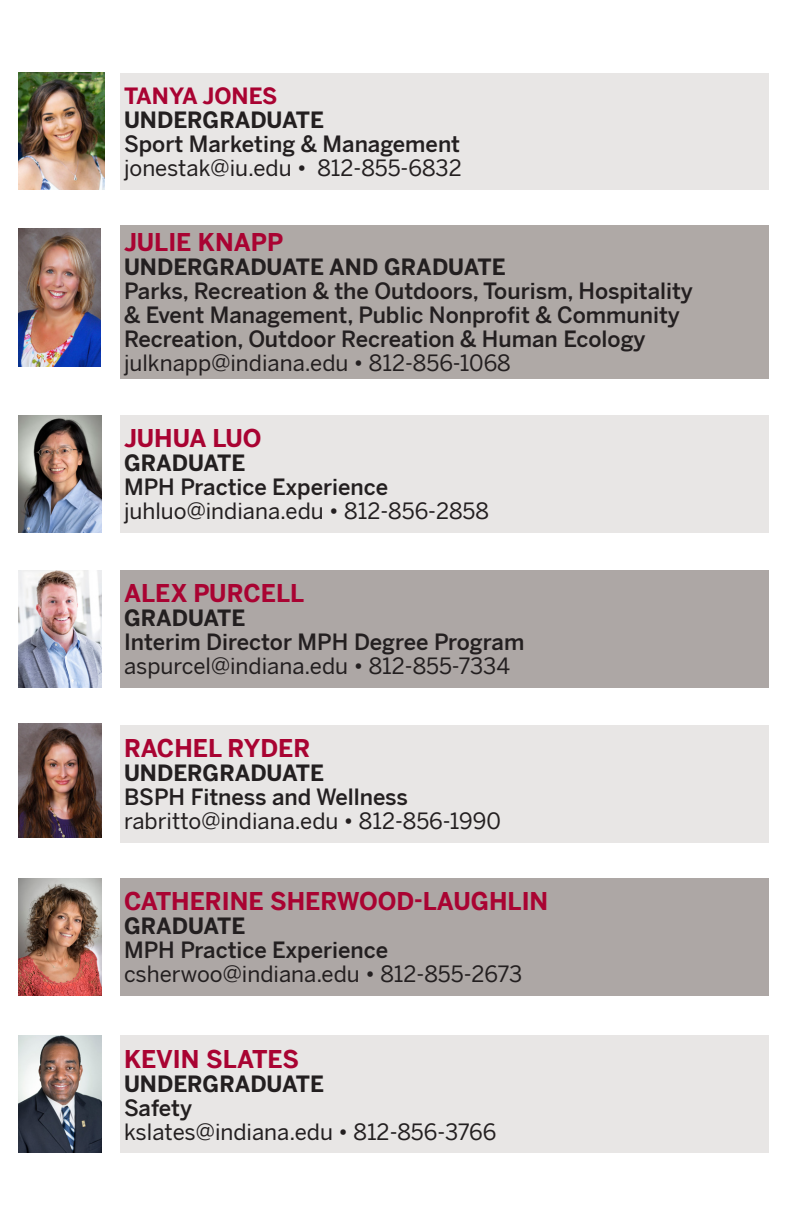
<style>
.page{position:relative;width:793px;height:1225px;background:#fff}
.page>*{position:absolute;margin:0;border:0;box-sizing:border-box;transform-origin:0 0}
.t1{font:700 24px "Benton Sans";color:#a90332}
.t2{font:500 22px/24px "Benton Sans";color:#231f20}
.t3{font:22px "Benton Sans";color:#231f20}
.t4{font:700 22px "Benton Sans";color:#231f20}
.t5{font:700 22px "Benton Sans";color:#a90332}
.s1{font-weight:400}
</style>
<div class="page">
<img style="left:18px;top:724px;width:84px;height:113px">
<img style="left:18px;top:878px;width:84px;height:117px">
<img style="left:18px;top:570px;width:84px;height:117px">
<div style="left:120px;top:725px;width:648px;height:117px;background:#e8e6e5"></div>
<div style="left:120px;top:878px;width:648px;height:117px;background:#ada7a5"></div>
<div style="left:120px;top:570px;width:648px;height:117px;background:#ada7a5"></div>
<img style="left:18px;top:1035px;width:84px;height:117px">
<div style="left:120px;top:1035px;width:648px;height:117px;background:#e8e6e5"></div>
<img style="left:18px;top:415px;width:84px;height:117px">
<div style="left:120px;top:415px;width:648px;height:117px;background:#e8e6e5"></div>
<div style="left:120px;top:225px;width:648px;height:153px;background:#afa9a6"></div>
<img style="left:18px;top:228px;width:83px;height:138px">
<img style="left:18px;top:73px;width:86px;height:117px">
<div style="left:120px;top:73px;width:648px;height:116px;background:#e8e6e5"></div>
<p class="t5" style="left:124px;top:82px;width:155px">TANYA JONES</p>
<p class="t4" style="left:124px;top:106px;width:201px">UNDERGRADUATE</p>
<p class="t2" style="left:124px;top:132px;width:337px">Sport Marketing &amp; Management</p>
<p class="t3" style="left:124px;top:155px;width:339px">jonestak@iu.edu • 812-855-6832</p>
<p class="t1" style="left:124px;top:227px;width:161px">JULIE KNAPP</p>
<p class="t4" style="left:124px;top:253px;width:383px">UNDERGRADUATE AND GRADUATE</p>
<p class="t2" style="left:124px;top:279px;width:570px">Parks, Recreation &amp; the Outdoors, Tourism, Hospitality &amp; Event Management, Public Nonprofit &amp; Community Recreation, Outdoor Recreation &amp; Human Ecology <span class="s1">julknapp@indiana.edu • 812-856-1068</span></p>
<p class="t1" style="left:124px;top:423px;width:139px">JUHUA LUO</p>
<p class="t4" style="left:124px;top:449px;width:123px">GRADUATE</p>
<p class="t2" style="left:124px;top:475px;width:265px">MPH Practice Experience</p>
<p class="t3" style="left:124px;top:498px;width:366px">juhluo@indiana.edu • 812-856-2858</p>
<p class="t1" style="left:124px;top:578px;width:182px">ALEX PURCELL</p>
<p class="t4" style="left:124px;top:604px;width:123px">GRADUATE</p>
<p class="t2" style="left:124px;top:630px;width:402px">Interim Director MPH Degree Program</p>
<p class="t3" style="left:124px;top:653px;width:387px">aspurcel@indiana.edu • 812-855-7334</p>
<p class="t1" style="left:124px;top:733px;width:188px">RACHEL RYDER</p>
<p class="t4" style="left:124px;top:759px;width:201px">UNDERGRADUATE</p>
<p class="t2" style="left:124px;top:785px;width:285px">BSPH Fitness and Wellness</p>
<p class="t3" style="left:124px;top:808px;width:378px">rabritto@indiana.edu • 812-856-1990</p>
<p class="t1" style="left:124px;top:886px;width:425px">CATHERINE SHERWOOD-LAUGHLIN</p>
<p class="t4" style="left:124px;top:912px;width:123px">GRADUATE</p>
<p class="t2" style="left:124px;top:938px;width:265px">MPH Practice Experience</p>
<p class="t3" style="left:124px;top:960px;width:400px">csherwoo@indiana.edu • 812-855-2673</p>
<p class="t1" style="left:124px;top:1043px;width:176px">KEVIN SLATES</p>
<p class="t4" style="left:124px;top:1069px;width:201px">UNDERGRADUATE</p>
<p class="t2" style="left:124px;top:1095px;width:70px">Safety</p>
<p class="t3" style="left:124px;top:1118px;width:374px">kslates@indiana.edu • 812-856-3766</p>
</div>
